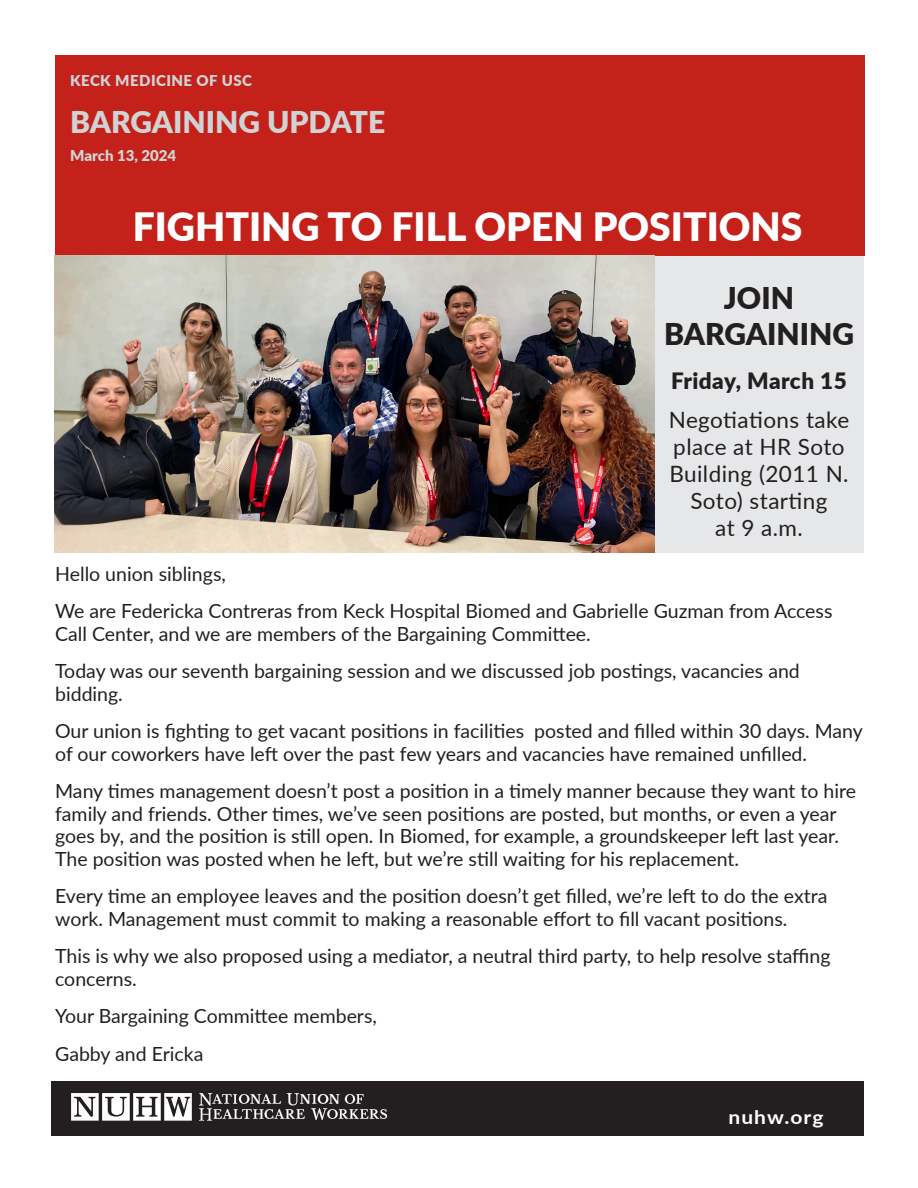
<style>
.page{position:relative;width:918px;height:1188px;background:#fff}
.page>*{position:absolute;margin:0;border:0;box-sizing:border-box;transform-origin:0 0}
.t1{font:900 39px "Lato";color:#fff}
.t2{font:900 30px "Lato";color:#d1d2d4}
.t3{font:900 30px/36px "Lato";color:#231f20;text-align:center}
.t4{font:22.5px/27px "Lato";letter-spacing:.02em;color:#231f20;text-align:center}
.t5{font:900 22.5px "Lato";letter-spacing:.02em;color:#231f20}
.t6{font:19.5px/22.5px "Lato";color:#231f20}
.t7{font:700 18.9px "Lato";letter-spacing:.05em;color:#fff;scale:1.11 1}
.t8{font:900 15px "Lato";letter-spacing:.03em;color:#d1d2d4}
.t9{font:900 15px "Lato";color:#d1d2d4}
</style>
<div class="page">
<div style="left:55px;top:55px;width:810px;height:201px;background:#c3211a"></div>
<div style="left:654px;top:256px;width:210px;height:297px;background:#e6e7e9"></div>
<img style="left:54px;top:256px;width:600px;height:297px">
<div style="left:51px;top:1081px;width:813px;height:55px;background:#231f20"></div>
<svg style="left:71px;top:1093px;width:317px;height:28px"></svg>
<p class="t8" style="left:70px;top:70px;width:183px">KECK MEDICINE OF USC</p>
<p class="t2" style="left:70px;top:99px;width:317px">BARGAINING UPDATE</p>
<p class="t9" style="left:70px;top:145px;width:108px">March 13, 2024</p>
<p class="t1" style="left:133px;top:197px;width:671px">FIGHTING TO FILL OPEN POSITIONS</p>
<p class="t3" style="left:664px;top:279px;width:191px">JOIN<br>BARGAINING</p>
<p class="t5" style="left:671px;top:364px;width:177px">Friday, March 15</p>
<p class="t4" style="left:669px;top:405px;width:182px">Negotiations take place at HR Soto<br>Building (2011 N.<br>Soto) starting<br>at 9 a.m.</p>
<p class="t6" style="left:55px;top:562px;width:172px">Hello union siblings,</p>
<p class="t6" style="left:55px;top:599px;width:779px">We are Federicka Contreras from Keck Hospital Biomed and Gabrielle Guzman from Access<br>Call Center, and we are members of the Bargaining Committee.</p>
<p class="t6" style="left:55px;top:659px;width:746px">Today was our seventh bargaining session and we discussed job postings, vacancies and bidding.</p>
<p class="t6" style="left:55px;top:719px;width:809px">Our union is fighting to get vacant positions in facilities posted and filled within 30 days. Many of our coworkers have left over the past few years and vacancies have remained unfilled.</p>
<p class="t6" style="left:55px;top:779px;width:802px">Many times management doesn’t post a position in a timely manner because they want to hire family and friends. Other times, we’ve seen positions are posted, but months, or even a year goes by, and the position is still open. In Biomed, for example, a groundskeeper left last year.<br>The position was posted when he left, but we’re still waiting for his replacement.</p>
<p class="t6" style="left:55px;top:884px;width:774px">Every time an employee leaves and the position doesn’t get filled, we’re left to do the extra work. Management must commit to making a reasonable effort to fill vacant positions.</p>
<p class="t6" style="left:55px;top:944px;width:777px">This is why we also proposed using a mediator, a neutral third party, to help resolve staffing concerns.</p>
<p class="t6" style="left:55px;top:1004px;width:323px">Your Bargaining Committee members,</p>
<p class="t6" style="left:55px;top:1042px;width:150px">Gabby and Ericka</p>
<p class="t7" style="left:728px;top:1103px;width:87px">nuhw.org</p>
</div>
